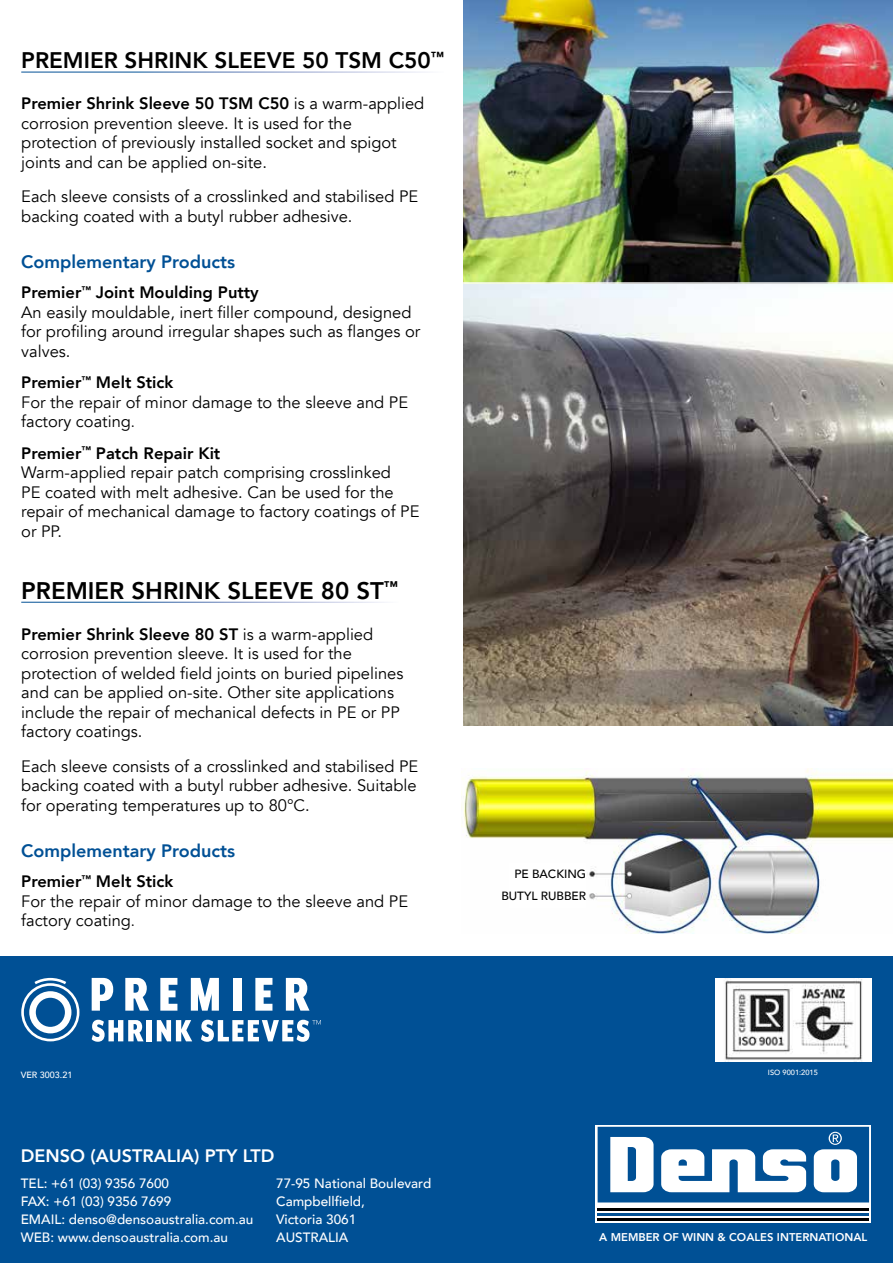
<style>
.page{position:relative;width:893px;height:1263px;background:#fff}
.page>*{position:absolute;margin:0;border:0;box-sizing:border-box;transform-origin:0 0}
.t1{font:800 24px "Avenir";color:#000}
.t2{font:800 22.5px "Avenir";color:#000}
.t3{font:800 18px "Avenir";color:#005095}
.t4{font:800 18px "Avenir";color:#fff}
.t5{font:16.5px/19.5px "Avenir";color:#000}
.t6{font:500 13.5px/18px "Avenir";color:#fff}
.t7{font:500 11.85px/22.5px "Avenir";color:#000;text-align:right}
.t8{font:800 11.25px "Avenir";color:#fff}
.t9{font:500 9px "Avenir";color:#fff}
.t10{font:500 7.5px "Avenir";color:#fff}
.s1{font-weight:800}
.s2{font-size:15px}
</style>
<div class="page">
<div style="left:0;top:957px;width:893px;height:306px;background:#005095"></div>
<svg style="left:595px;top:1125px;width:276px;height:98px;background:#d5dde5"></svg>
<hr style="left:598px;top:1208px;width:271px;height:2px;background:#000">
<hr style="left:598px;top:1213px;width:271px;height:2px;background:#005095">
<hr style="left:598px;top:1218px;width:271px;height:3px;background:#000">
<svg style="left:598px;top:1127px;width:271px;height:75px"></svg>
<svg style="left:92px;top:978px;width:21px;height:33px"></svg>
<svg style="left:125px;top:978px;width:24px;height:33px"></svg>
<svg style="left:160px;top:978px;width:17px;height:33px"></svg>
<svg style="left:191px;top:978px;width:28px;height:33px"></svg>
<div style="left:233px;top:978px;width:8px;height:33px;background:#fff"></div>
<svg style="left:255px;top:978px;width:17px;height:33px"></svg>
<svg style="left:286px;top:978px;width:24px;height:33px"></svg>
<svg style="left:21px;top:978px;width:58px;height:63px"></svg>
<svg style="left:92px;top:1020px;width:52px;height:22px"></svg>
<div style="left:147px;top:1020px;width:5px;height:21px;background:#fff"></div>
<svg style="left:157px;top:1020px;width:35px;height:21px"></svg>
<svg style="left:201px;top:1020px;width:120px;height:22px"></svg>
<img style="left:715px;top:978px;width:157px;height:84px">
<img style="left:461px;top:769px;width:432px;height:164px">
<div style="left:510px;top:863px;width:76px;height:44px;background:#fff"></div>
<img style="left:463px;top:0;width:430px;height:725px">
<hr style="left:452px;top:282px;width:441px;height:2px;background:#fff">
<h2 class="t2" style="left:21px;top:51px;width:424px">PREMIER SHRINK SLEEVE 50 TSM C50<sup>™</sup></h2>
<p class="t5" style="left:21px;top:96px;width:404px"><span class="s1">Premier Shrink Sleeve 50 TSM C50</span> is a warm-applied corrosion prevention sleeve. It is used for the protection of previously installed socket and spigot joints and can be applied on-site.</p>
<p class="t5" style="left:21px;top:189px;width:398px">Each sleeve consists of a crosslinked and stabilised PE backing coated with a butyl rubber adhesive.</p>
<p class="t3" style="left:21px;top:255px;width:215px">Complementary Products</p>
<p class="t5" style="left:21px;top:283px;width:401px"><span class="s1">Premier</span><sup>™</sup> <span class="s1">Joint Moulding Putty<br></span>An easily mouldable, inert filler compound, designed for profiling around irregular shapes such as flanges or valves.</p>
<p class="t5" style="left:21px;top:375px;width:388px"><span class="s1">Premier</span><sup>™</sup> <span class="s1">Melt Stick<br></span>For the repair of minor damage to the sleeve and PE factory coating<span class="s2">.</span></p>
<p class="t5" style="left:21px;top:445px;width:400px"><span class="s1">Premier</span><sup>™</sup> <span class="s1">Patch Repair Kit<br></span>Warm-applied repair patch comprising crosslinked<br>PE coated with melt adhesive. Can be used for the repair of mechanical damage to factory coatings of PE or PP.</p>
<h1 class="t1" style="left:21px;top:580px;width:378px">PREMIER SHRINK SLEEVE 80 ST<sup>™</sup></h1>
<p class="t5" style="left:21px;top:626px;width:384px"><span class="s1">Premier Shrink Sleeve 80 ST</span> is a warm-applied corrosion prevention sleeve. It is used for the protection of welded field joints on buried pipelines and can be applied on-site. Other site applications include the repair of mechanical defects in PE or PP factory coatings.</p>
<p class="t5" style="left:21px;top:758px;width:398px;text-align:justify">Each sleeve consists of a crosslinked and stabilised PE backing coated with a butyl rubber adhesive. Suitable for operating temperatures up to 80°C.</p>
<p class="t3" style="left:21px;top:843px;width:215px">Complementary Products</p>
<p class="t5" style="left:21px;top:873px;width:388px"><span class="s1">Premier</span><sup>™</sup> <span class="s1">Melt Stick<br></span>For the repair of minor damage to the sleeve and PE factory coating<span class="s2">.</span></p>
<p class="t7" style="left:501px;top:864px;width:86px">PE BACKING<br>BUTYL RUBBER</p>
<p class="t9" style="left:21px;top:1071px;width:53px">VER 3003.21</p>
<p class="t10" style="left:768px;top:1069px;width:52px">ISO 9001:2015</p>
<p class="t4" style="left:21px;top:1148px;width:255px">DENSO (AUSTRALIA) PTY LTD</p>
<p class="t6" style="left:21px;top:1175px;width:234px">TEL: +61 (03) 9356 7600<br>FAX: +61 (03) 9356 7699<br>EMAIL: denso@densoaustralia.com.au<br>WEB: www.densoaustralia.com.au</p>
<p class="t6" style="left:276px;top:1175px;width:157px">77-95 National Boulevard<br>Campbellfield,<br>Victoria 3061<br>AUSTRALIA</p>
<p class="t8" style="left:599px;top:1232px;width:270px">A MEMBER OF WINN &amp; COALES INTERNATIONAL</p>
</div>
